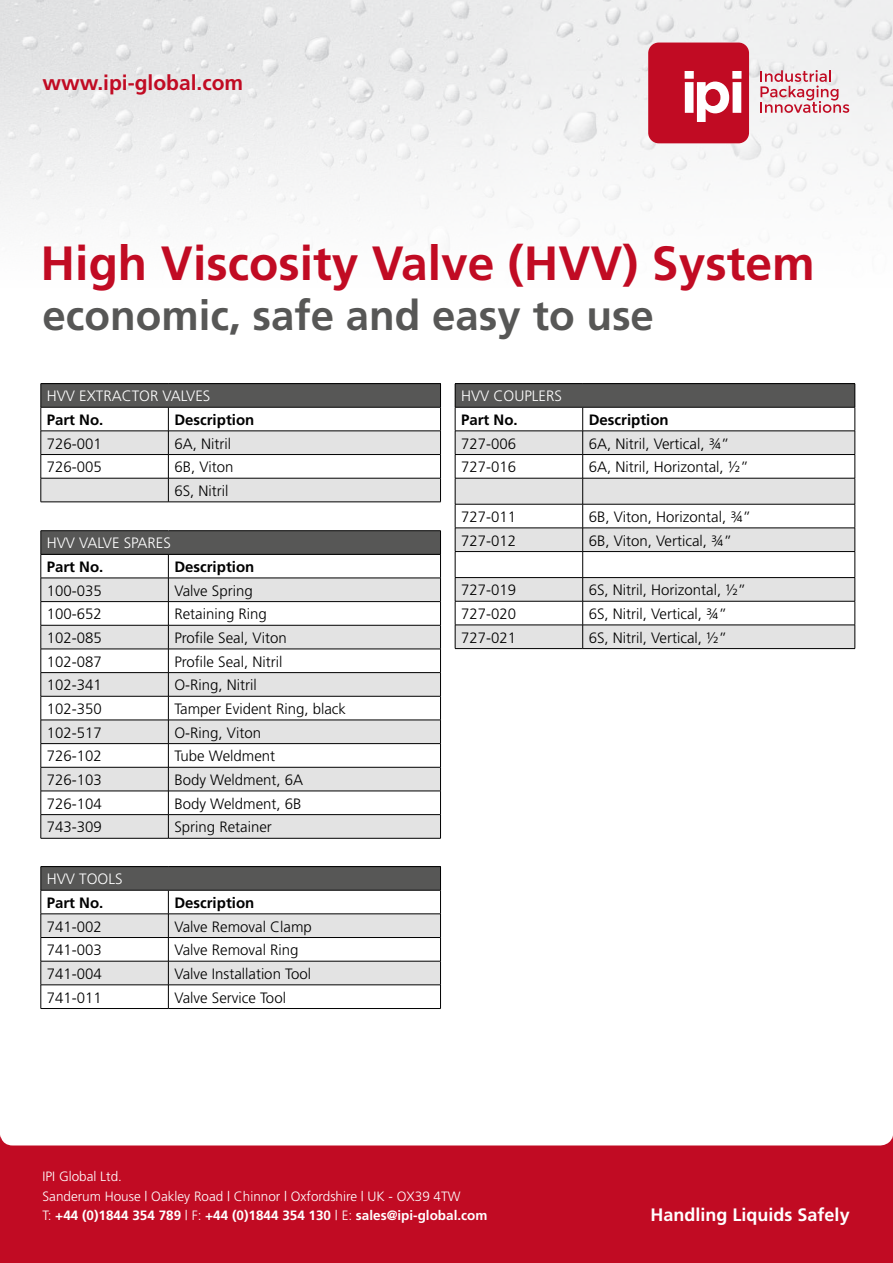
<style>
.page{position:relative;width:893px;height:1263px;background:#fff}
.page>*{position:absolute;margin:0;border:0;box-sizing:border-box;transform-origin:0 0}
.t1{font:700 48px "Frutiger";color:#c10b23}
.t2{font:700 42px "Frutiger";color:#575756}
.t3{font:700 21px "Frutiger";color:#c10b23}
.t4{font:700 18px "Frutiger";color:#fff}
.t5{font:300 15px/23.7px "Frutiger";color:#000}
.t6{font:700 15px "Frutiger";color:#000}
.t7{font:300 15px "Frutiger";color:#fff}
.t8{font:300 13.5px/19.5px "Frutiger";color:#fff}
.s1{font-weight:700}
</style>
<div class="page">
<div style="left:0;top:1136px;width:893px;height:127px;background:#c10b23"></div>
<div style="left:0;top:784px;width:893px;height:361px;background:#fff;border-radius:13px"></div>
<img style="left:0;top:0;width:893px;height:478px">
<svg style="left:760px;top:70px;width:89px;height:43px"></svg>
<svg style="left:648px;top:43px;width:101px;height:100px;background:#ca3044"></svg>
<hr style="left:41px;top:383px;width:127px;height:1px;background:#000">
<hr style="left:168px;top:383px;width:273px;height:1px;background:#000">
<svg style="left:41px;top:384px;width:400px;height:118px"></svg>
<hr style="left:41px;top:502px;width:127px;height:1px;background:#000">
<hr style="left:168px;top:502px;width:273px;height:1px;background:#000">
<div style="left:455px;top:384px;width:400px;height:23px;background:#575756"></div>
<svg style="left:456px;top:432px;width:399px;height:216px;fill:#e3e3e3"></svg>
<hr style="left:455px;top:383px;width:128px;height:1px;background:#000">
<hr style="left:583px;top:383px;width:272px;height:1px;background:#000">
<hr style="left:455px;top:407px;width:128px;height:1px;background:#000">
<hr style="left:583px;top:407px;width:272px;height:1px;background:#000">
<hr style="left:455px;top:431px;width:128px;height:1px;background:#000">
<hr style="left:583px;top:431px;width:272px;height:1px;background:#000">
<hr style="left:455px;top:454px;width:128px;height:1px;background:#000">
<hr style="left:583px;top:454px;width:272px;height:1px;background:#000">
<hr style="left:455px;top:478px;width:128px;height:1px;background:#000">
<hr style="left:583px;top:478px;width:272px;height:1px;background:#000">
<hr style="left:455px;top:504px;width:128px;height:1px;background:#000">
<hr style="left:583px;top:504px;width:272px;height:1px;background:#000">
<hr style="left:455px;top:528px;width:128px;height:1px;background:#000">
<hr style="left:583px;top:528px;width:272px;height:1px;background:#000">
<hr style="left:455px;top:551px;width:128px;height:1px;background:#000">
<hr style="left:583px;top:551px;width:272px;height:1px;background:#000">
<hr style="left:455px;top:577px;width:128px;height:1px;background:#000">
<hr style="left:583px;top:577px;width:272px;height:1px;background:#000">
<hr style="left:455px;top:601px;width:128px;height:1px;background:#000">
<hr style="left:583px;top:601px;width:272px;height:1px;background:#000">
<hr style="left:455px;top:625px;width:128px;height:1px;background:#000">
<svg style="left:455px;top:384px;width:1px;height:264px"></svg>
<hr style="left:583px;top:625px;width:272px;height:1px;background:#000">
<svg style="left:582px;top:407px;width:1px;height:241px"></svg>
<svg style="left:855px;top:384px;width:1px;height:264px"></svg>
<hr style="left:455px;top:648px;width:128px;height:1px;background:#000">
<hr style="left:583px;top:648px;width:272px;height:1px;background:#000">
<div style="left:41px;top:531px;width:399px;height:23px;background:#575756"></div>
<svg style="left:42px;top:579px;width:398px;height:259px;fill:#e3e3e3"></svg>
<hr style="left:41px;top:530px;width:127px;height:1px;background:#000">
<hr style="left:168px;top:530px;width:273px;height:1px;background:#000">
<hr style="left:41px;top:554px;width:127px;height:1px;background:#000">
<hr style="left:168px;top:554px;width:273px;height:1px;background:#000">
<hr style="left:41px;top:578px;width:127px;height:1px;background:#000">
<hr style="left:168px;top:578px;width:273px;height:1px;background:#000">
<hr style="left:41px;top:601px;width:127px;height:1px;background:#000">
<hr style="left:168px;top:601px;width:273px;height:1px;background:#000">
<hr style="left:41px;top:625px;width:127px;height:1px;background:#000">
<hr style="left:168px;top:625px;width:273px;height:1px;background:#000">
<hr style="left:41px;top:649px;width:127px;height:1px;background:#000">
<hr style="left:168px;top:649px;width:273px;height:1px;background:#000">
<hr style="left:41px;top:672px;width:127px;height:1px;background:#000">
<hr style="left:168px;top:672px;width:273px;height:1px;background:#000">
<hr style="left:41px;top:696px;width:127px;height:1px;background:#000">
<hr style="left:168px;top:696px;width:273px;height:1px;background:#000">
<hr style="left:41px;top:720px;width:127px;height:1px;background:#000">
<hr style="left:168px;top:720px;width:273px;height:1px;background:#000">
<hr style="left:41px;top:743px;width:127px;height:1px;background:#000">
<hr style="left:168px;top:743px;width:273px;height:1px;background:#000">
<hr style="left:41px;top:767px;width:127px;height:1px;background:#000">
<hr style="left:168px;top:767px;width:273px;height:1px;background:#000">
<hr style="left:41px;top:791px;width:127px;height:1px;background:#000">
<hr style="left:168px;top:791px;width:273px;height:1px;background:#000">
<hr style="left:41px;top:814px;width:127px;height:1px;background:#000">
<svg style="left:41px;top:531px;width:1px;height:307px"></svg>
<hr style="left:168px;top:814px;width:273px;height:1px;background:#000">
<svg style="left:168px;top:554px;width:1px;height:284px"></svg>
<svg style="left:440px;top:531px;width:1px;height:307px"></svg>
<hr style="left:41px;top:838px;width:127px;height:1px;background:#000">
<hr style="left:168px;top:838px;width:273px;height:1px;background:#000">
<hr style="left:41px;top:866px;width:127px;height:1px;background:#000">
<hr style="left:168px;top:866px;width:273px;height:1px;background:#000">
<svg style="left:41px;top:867px;width:400px;height:141px"></svg>
<hr style="left:41px;top:1008px;width:127px;height:1px;background:#000">
<hr style="left:168px;top:1008px;width:273px;height:1px;background:#000">
<h3 class="t3" style="left:43px;top:70px;width:202px">www.ipi-global.com</h3>
<h1 class="t1" style="left:41px;top:235px;width:775px">High Viscosity Valve (HVV) System</h1>
<h2 class="t2" style="left:43px;top:291px;width:613px">economic, safe and easy to use</h2>
<p class="t7" style="left:47px;top:388px;width:165px">HVV EXTRACTOR VALVES</p>
<p class="t6" style="left:47px;top:411px;width:58px">Part No.</p>
<p class="t6" style="left:174px;top:411px;width:81px">Description</p>
<p class="t5" style="left:47px;top:431px;width:57px">726-001</p>
<p class="t5" style="left:174px;top:431px;width:58px">6A, Nitril</p>
<p class="t5" style="left:47px;top:455px;width:57px">726-005</p>
<p class="t5" style="left:174px;top:455px;width:61px">6B, Viton<br>6S, Nitril</p>
<p class="t7" style="left:47px;top:535px;width:126px">HVV VALVE SPARES</p>
<p class="t6" style="left:47px;top:558px;width:58px">Part No.</p>
<p class="t6" style="left:174px;top:558px;width:81px">Description</p>
<p class="t5" style="left:47px;top:579px;width:57px">100-035</p>
<p class="t5" style="left:174px;top:579px;width:80px">Valve Spring</p>
<p class="t5" style="left:47px;top:602px;width:57px">100-652</p>
<p class="t5" style="left:174px;top:602px;width:94px">Retaining Ring</p>
<p class="t5" style="left:47px;top:626px;width:57px">102-085</p>
<p class="t5" style="left:174px;top:626px;width:114px">Profile Seal, Viton</p>
<p class="t5" style="left:47px;top:650px;width:57px">102-087</p>
<p class="t5" style="left:174px;top:650px;width:110px">Profile Seal, Nitril</p>
<p class="t5" style="left:47px;top:673px;width:57px">102-341</p>
<p class="t5" style="left:174px;top:673px;width:84px">O-Ring, Nitril</p>
<p class="t5" style="left:47px;top:697px;width:57px">102-350</p>
<p class="t5" style="left:174px;top:697px;width:173px">Tamper Evident Ring, black</p>
<p class="t5" style="left:47px;top:721px;width:57px">102-517</p>
<p class="t5" style="left:174px;top:721px;width:88px">O-Ring, Viton</p>
<p class="t5" style="left:47px;top:744px;width:57px">726-102</p>
<p class="t5" style="left:174px;top:744px;width:102px">Tube Weldment</p>
<p class="t5" style="left:47px;top:768px;width:57px">726-103</p>
<p class="t5" style="left:174px;top:768px;width:130px">Body Weldment, 6A</p>
<p class="t5" style="left:47px;top:792px;width:57px">726-104</p>
<p class="t5" style="left:174px;top:792px;width:129px">Body Weldment, 6B</p>
<p class="t5" style="left:47px;top:815px;width:57px">743-309</p>
<p class="t5" style="left:174px;top:815px;width:99px">Spring Retainer</p>
<p class="t7" style="left:47px;top:871px;width:77px">HVV TOOLS</p>
<p class="t6" style="left:47px;top:894px;width:58px">Part No.</p>
<p class="t6" style="left:174px;top:894px;width:81px">Description</p>
<p class="t5" style="left:47px;top:914px;width:57px">741-002</p>
<p class="t5" style="left:174px;top:914px;width:139px">Valve Removal Clamp</p>
<p class="t5" style="left:47px;top:938px;width:57px">741-003</p>
<p class="t5" style="left:174px;top:938px;width:126px">Valve Removal Ring</p>
<p class="t5" style="left:47px;top:962px;width:57px">741-004</p>
<p class="t5" style="left:174px;top:962px;width:138px">Valve Installation Tool</p>
<p class="t5" style="left:47px;top:985px;width:57px">741-011</p>
<p class="t5" style="left:174px;top:985px;width:113px">Valve Service Tool</p>
<p class="t7" style="left:461px;top:388px;width:102px">HVV COUPLERS</p>
<p class="t6" style="left:461px;top:411px;width:58px">Part No.</p>
<p class="t6" style="left:589px;top:411px;width:81px">Description</p>
<p class="t5" style="left:461px;top:431px;width:57px">727-006</p>
<p class="t5" style="left:589px;top:431px;width:142px">6A, Nitril, Vertical, ¾”</p>
<p class="t5" style="left:461px;top:455px;width:57px">727-016</p>
<p class="t5" style="left:589px;top:455px;width:162px">6A, Nitril, Horizontal, ½”</p>
<p class="t5" style="left:461px;top:505px;width:57px">727-011</p>
<p class="t5" style="left:589px;top:505px;width:164px">6B, Viton, Horizontal, ¾”</p>
<p class="t5" style="left:461px;top:528px;width:57px">727-012</p>
<p class="t5" style="left:589px;top:528px;width:145px">6B, Viton, Vertical, ¾”</p>
<p class="t5" style="left:461px;top:578px;width:57px">727-019</p>
<p class="t5" style="left:589px;top:578px;width:159px">6S, Nitril, Horizontal, ½”</p>
<p class="t5" style="left:461px;top:602px;width:57px">727-020</p>
<p class="t5" style="left:589px;top:602px;width:140px">6S, Nitril, Vertical, ¾”</p>
<p class="t5" style="left:461px;top:626px;width:57px">727-021</p>
<p class="t5" style="left:589px;top:626px;width:140px">6S, Nitril, Vertical, ½”</p>
<p class="t8" style="left:43px;top:1167px;width:446px">IPI Global Ltd.<br>Sanderum House | Oakley Road | Chinnor | Oxfordshire | UK - OX39 4TW<br>T: <span class="s1">+44 (0)1844 354 789</span> | F: <span class="s1">+44 (0)1844 354 130</span> | E: <span class="s1">sales@ipi-global.com</span></p>
<p class="t4" style="left:651px;top:1204px;width:201px">Handling Liquids Safely</p>
</div>
